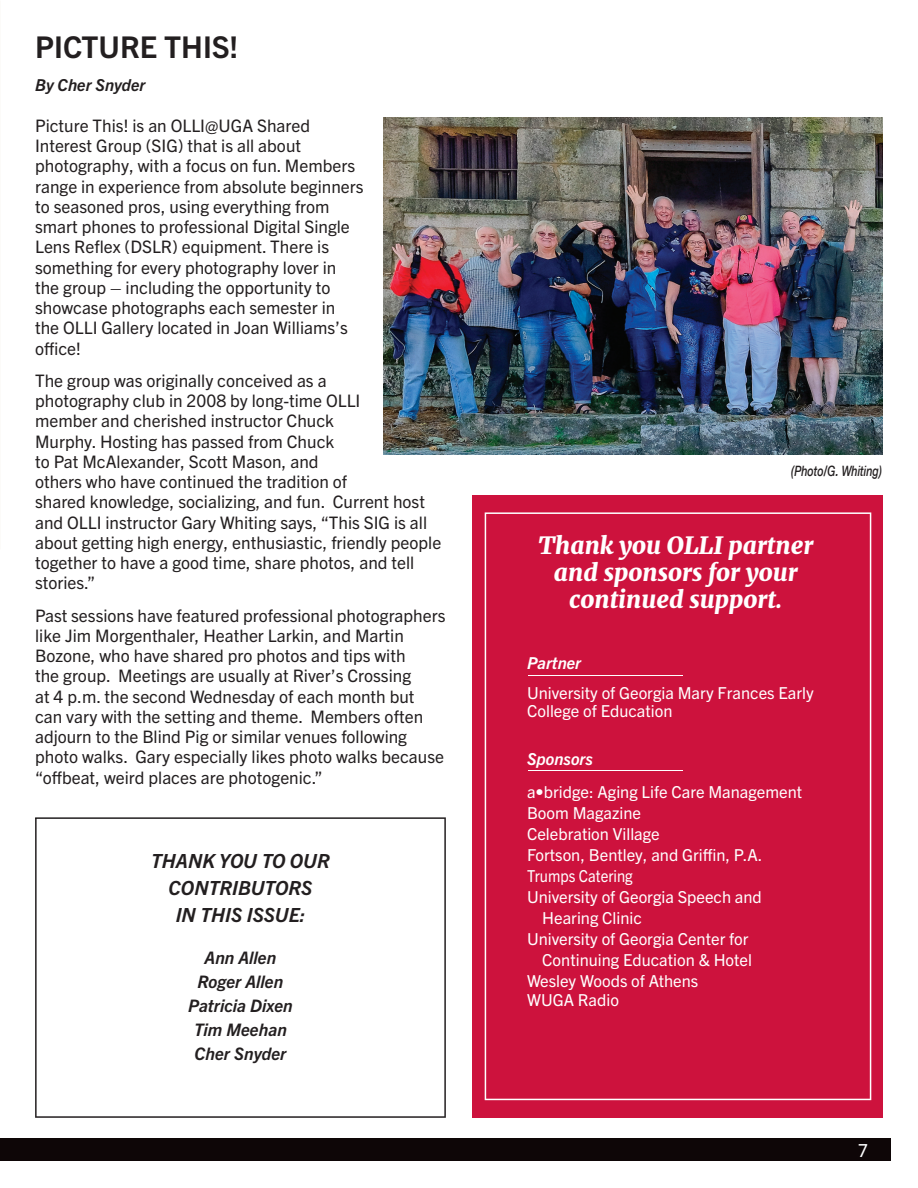
<style>
.page{position:relative;width:918px;height:1188px;background:#fff}
.page>*{position:absolute;margin:0;border:0;box-sizing:border-box;transform-origin:0 0}
.t1{font:700 30px "Trade Gothic Next LT Pro";color:#231f20}
.t2{font:italic 900 24px/27px "Merriweather";color:#fff;text-align:center}
.t3{font:italic 700 19.5px/27px "Trade Gothic Next LT Pro";color:#231f20;text-align:center}
.t4{font:18px "Trade Gothic Next LT Pro";color:#fff}
.t5{font:17.25px/20.2px "Trade Gothic Next LT Pro";color:#231f20}
.t6{font:italic 700 17.25px/24px "Trade Gothic Next LT Pro";color:#231f20;text-align:center}
.t7{font:16.5px/29.8px "Trade Gothic Next LT Pro";color:#fff}
.t8{font:16.5px "Trade Gothic Next LT Pro";color:#fff;scale:.9 1}
.t9{font:italic 700 16.5px "Trade Gothic Next LT Pro";color:#231f20}
.t10{font:italic 500 14.25px "Helvetica Neue";color:#231f20;scale:.75 1}
.s1{font-weight:700;font-style:italic}
</style>
<div class="page">
<div style="left:472px;top:496px;width:411px;height:622px;background:#cd123d"></div>
<svg style="left:485px;top:512px;width:386px;height:588px"></svg>
<hr style="left:529px;top:770px;width:154px;height:1px;background:#fff">
<hr style="left:529px;top:675px;width:154px;height:1px;background:#fff">
<svg style="left:35px;top:817px;width:411px;height:301px"></svg>
<img style="left:384px;top:118px;width:499px;height:337px">
<div style="left:0;top:1139px;width:891px;height:22px;background:#0e0607"></div>
<p class="t1" style="left:35px;top:26px;width:205px">PICTURE THIS!</p>
<p class="t9" style="left:35px;top:74px;width:112px">By Cher Snyder</p>
<p class="t5" style="left:35px;top:114px;width:330px">Picture This! is an OLLI@UGA Shared Interest Group (SIG) that is all about photography, with a focus on fun . Members range in experience from absolute beginners to seasoned pros, using everything from smart phones to professional Digital Single Lens Reflex (DSLR) equipment . There is something for every photography lover in the group – including the opportunity to showcase photographs each semester in the OLLI Gallery located in Joan Williams’s office!</p>
<p class="t5" style="left:35px;top:369px;width:408px">The group was originally conceived as a<br>photography club in 2008 by long-time OLLI<br>member and cherished instructor Chuck<br>Murphy . Hosting has passed from Chuck<br>to Pat McAlexander, Scott Mason, and<br>others who have continued the tradition of<br>shared knowledge, socializing, and fun . Current host and OLLI instructor Gary Whiting says, “This SIG is all about getting high energy, enthusiastic, friendly people together to have a good time, share photos, and tell stories .”</p>
<p class="t5" style="left:35px;top:604px;width:412px">Past sessions have featured professional photographers like Jim Morgenthaler, Heather Larkin, and Martin Bozone, who have shared pro photos and tips with<br>the group . Meetings are usually at River’s Crossing<br>at 4 p .m . the second Wednesday of each month but can vary with the setting and theme . Members often adjourn to the Blind Pig or similar venues following photo walks . Gary especially likes photo walks because “offbeat, weird places are photogenic .”</p>
<p class="t3" style="left:151px;top:846px;width:180px">THANK YOU TO OUR<br>CONTRIBUTORS<br>IN THIS ISSUE:</p>
<p class="t6" style="left:188px;top:945px;width:106px">Ann Allen<br>Roger Allen<br>Patricia Dixen<br>Tim Meehan<br>Cher Snyder</p>
<p class="t10" style="left:791px;top:459px;width:123px">(Photo/G. Whiting)</p>
<p class="t2" style="left:538px;top:532px;width:277px">Thank you OLLI partner and sponsors for your continued support.</p>
<p class="t7" style="left:527px;top:647px;width:288px"><span class="s1">Partner<br></span>University of Georgia Mary Frances Early</p>
<p class="t7" style="left:527px;top:695px;width:147px">College of Education</p>
<p class="t7" style="left:527px;top:742px;width:277px;line-height:32.8px"><span class="s1">Sponsors<br></span>a•bridge: Aging Life Care Management</p>
<p class="t7" style="left:527px;top:797px;width:116px">Boom Magazine</p>
<p class="t7" style="left:527px;top:818px;width:134px">Celebration Village</p>
<p class="t7" style="left:527px;top:839px;width:237px">Fortson, Bentley, and Griffin, P .A .</p>
<p class="t8" style="left:527px;top:864px;width:119px">Trumps Catering</p>
<p class="t7" style="left:527px;top:881px;width:236px">University of Georgia Speech and</p>
<p class="t7" style="left:542px;top:902px;width:101px">Hearing Clinic</p>
<p class="t7" style="left:527px;top:923px;width:223px">University of Georgia Center for</p>
<p class="t7" style="left:542px;top:944px;width:211px">Continuing Education &amp; Hotel</p>
<p class="t7" style="left:527px;top:965px;width:173px">Wesley Woods of Athens</p>
<p class="t7" style="left:527px;top:984px;width:93px">WUGA Radio</p>
<p class="t4" style="left:858px;top:1138px;width:12px">7</p>
</div>
